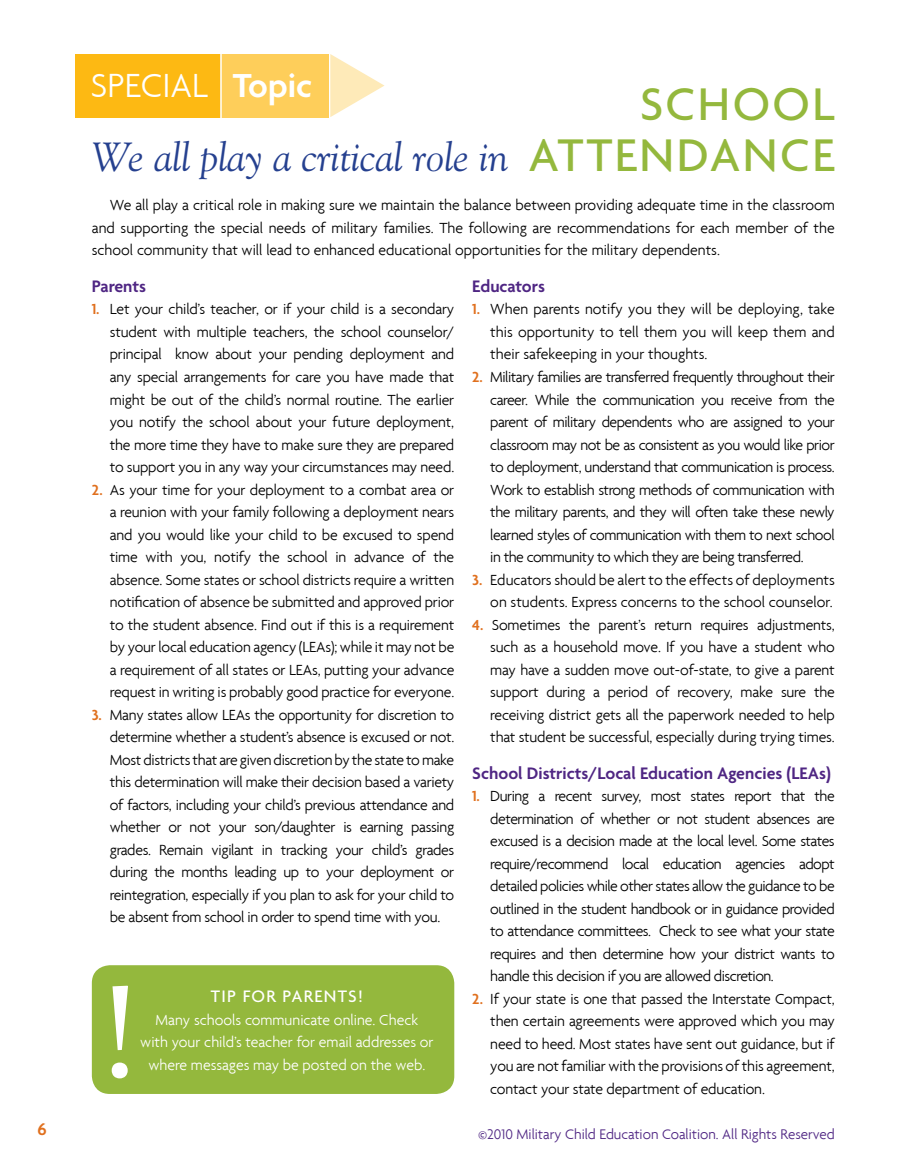
<style>
.page{position:relative;width:905px;height:1175px;background:#fff}
.page>*{position:absolute;margin:0;border:0;box-sizing:border-box;transform-origin:0 0}
.t1{font:500 49.5px/51px "Agenda";letter-spacing:.05em;color:#94b83d;text-align:right}
.t2{font:italic 40.5px "Goudy";color:#25408f}
.t3{font:300 36px "Agenda";color:#fff}
.t4{font:600 18px "Agenda";color:#4f2683}
.t5{font:500 18px "Agenda";color:#fff}
.t6{font:600 18px "Agenda";color:#e0701e}
.t7{font:300 15.75px/22.5px "Agenda";letter-spacing:-.01em;color:#000;text-align:justify}
.t8{font:300 15.75px/22.5px "Agenda";color:#fff;text-align:center}
.t9{font:300 15px "Agenda";color:#4f2683}
.s1{font-weight:600}
.s2{font-weight:600;color:#e0701e}
</style>
<div class="page">
<div style="left:92px;top:965px;width:362px;height:128px;background:#94b83d;border-radius:18px"></div>
<svg style="left:112px;top:985px;width:16px;height:93px"></svg>
<div style="left:76px;top:54px;width:252px;height:63px;background:#fdb913"></div>
<div style="left:221px;top:54px;width:107px;height:63px;background:#fece5a"></div>
<hr style="left:220px;top:54px;width:2px;height:80px;background:#fff">
<svg style="left:330px;top:54px;width:54px;height:63px"></svg>
<h3 class="t3" style="left:91px;top:65px;width:223px">SPECIAL <span class="s1">Topic</span></h3>
<h2 class="t2" style="left:92px;top:132px;width:417px">We all play a critical role in</h2>
<h1 class="t1" style="left:528px;top:77px;width:308px">SCHOOL<br>ATTENDANCE</h1>
<p class="t7" style="left:92px;top:193px;width:744px;text-indent:18px">We all play a critical role in making sure we maintain the balance between providing adequate time in the classroom and supporting the special needs of military families. The following are recommendations for each member of the school community that will lead to enhanced educational opportunities for the military dependents.</p>
<p class="t4" style="left:472px;top:275px;width:74px">Educators</p>
<p class="t7" style="left:490px;top:298px;width:346px;text-indent:-18px"><span class="s2">1.</span> When parents notify you they will be deploying, take this opportunity to tell them you will keep them and their safekeeping in your thoughts.</p>
<p class="t7" style="left:490px;top:365px;width:346px;text-indent:-18px"><span class="s2">2.</span> Military families are transferred frequently throughout their career. While the communication you receive from the parent of military dependents who are assigned to your classroom may not be as consistent as you would like prior to deployment, understand that communication is process.<br>Work to establish strong methods of communication with the military parents, and they will often take these newly learned styles of communication with them to next school in the community to which they are being transferred.</p>
<p class="t7" style="left:472px;top:568px;width:364px;text-align:right"><span class="s2">3.</span> Educators should be alert to the effects of deployments on students. Express concerns to the school counselor.</p>
<p class="t7" style="left:490px;top:613px;width:346px;text-indent:-18px"><span class="s2">4.</span> Sometimes the parent’s return requires adjustments, such as a household move. If you have a student who may have a sudden move out-of-state, to give a parent support during a period of recovery, make sure the receiving district gets all the paperwork needed to help that student be successful, especially during trying times.</p>
<p class="t4" style="left:472px;top:762px;width:360px">School Districts/Local Education Agencies (LEAs)</p>
<p class="t7" style="left:490px;top:784px;width:346px;text-indent:-18px"><span class="s2">1.</span> During a recent survey, most states report that the determination of whether or not student absences are excused is a decision made at the local level. Some states require/recommend local education agencies adopt detailed policies while other states allow the guidance to be outlined in the student handbook or in guidance provided to attendance committees. Check to see what your state requires and then determine how your district wants to handle this decision if you are allowed discretion.</p>
<p class="t7" style="left:490px;top:987px;width:346px;text-indent:-18px"><span class="s2">2.</span> If your state is one that passed the Interstate Compact, then certain agreements were approved which you may need to heed. Most states have sent out guidance, but if you are not familiar with the provisions of this agreement, contact your state department of education.</p>
<p class="t4" style="left:92px;top:275px;width:56px">Parents</p>
<p class="t7" style="left:110px;top:298px;width:346px;text-indent:-18px"><span class="s2">1.</span> Let your child’s teacher, or if your child is a secondary student with multiple teachers, the school counselor/ principal know about your pending deployment and any special arrangements for care you have made that might be out of the child’s normal routine. The earlier you notify the school about your future deployment, the more time they have to make sure they are prepared to support you in any way your circumstances may need.</p>
<p class="t7" style="left:110px;top:478px;width:346px;text-indent:-18px"><span class="s2">2.</span> As your time for your deployment to a combat area or a reunion with your family following a deployment nears and you would like your child to be excused to spend time with you, notify the school in advance of the absence. Some states or school districts require a written notification of absence be submitted and approved prior to the student absence. Find out if this is a requirement by your local education agency (LEAs); while it may not be a requirement of all states or LEAs, putting your advance request in writing is probably good practice for everyone.</p>
<p class="t7" style="left:110px;top:703px;width:346px;text-indent:-18px"><span class="s2">3.</span> Many states allow LEAs the opportunity for discretion to determine whether a student’s absence is excused or not.<br>Most districts that are given discretion by the state to make this determination will make their decision based a variety of factors, including your child’s previous attendance and whether or not your son/daughter is earning passing grades. Remain vigilant in tracking your child’s grades during the months leading up to your deployment or reintegration, especially if you plan to ask for your child to be absent from school in order to spend time with you.</p>
<p class="t5" style="left:211px;top:985px;width:83px">TIP FOR PAREN</p>
<p class="t5" style="left:338px;top:985px;width:27px">TS!</p>
<p class="t8" style="left:140px;top:1008px;width:295px">Many schools communicate online. Check with your child’s teacher for email addresses or where messages may be posted on the web.</p>
<p class="t6" style="left:37px;top:1117px;width:11px">6</p>
<p class="t9" style="left:478px;top:1125px;width:358px">©2010 Military Child Education Coalition. All Rights Reserved</p>
</div>
